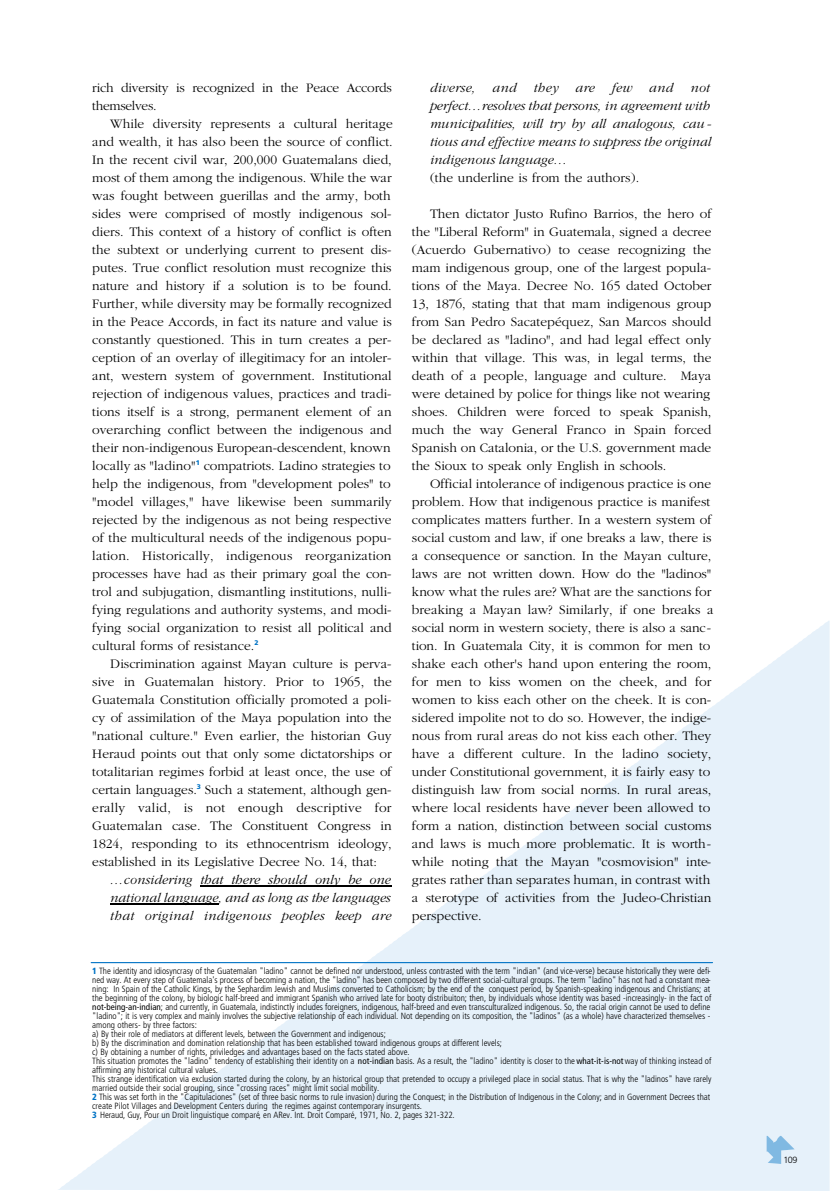
<style>
.page{position:relative;width:830px;height:1191px;background:#fff}
.page>*{position:absolute;margin:0;border:0;box-sizing:border-box;transform-origin:0 0}
.t1{font:300 13.5px/18px "Garamond";color:#000}
.t2{font:italic 300 13.5px/18px "Garamond";letter-spacing:.005em;color:#000;text-align:justify}
.t3{font:300 condensed 9px/9px "Frutiger";color:#000}
.t4{font:300 9px "Frutiger";color:#000}
.s1{font-weight:900;color:#0073c5}
.s2{font-weight:400}
</style>
<div class="page">
<svg style="left:58px;top:621px;width:771px;height:570px;fill:#e6f1fa"></svg>
<hr style="left:200px;top:885px;width:192px;height:1px;background:#000">
<hr style="left:110px;top:903px;width:108px;height:1px;background:#000">
<svg style="left:766px;top:1136px;width:28px;height:28px"></svg>
<hr style="left:91px;top:962px;width:621px;height:1px;background:#0073c5">
<p class="t1" style="left:92px;top:79px;width:301px">rich diversity is recognized in the Peace Accords themselves.</p>
<p class="t1" style="left:92px;top:115px;width:302px;text-indent:18px">While diversity represents a cultural heritage and wealth, it has also been the source of conflict.<br>In the recent civil war, 200,000 Guatemalans died, most of them among the indigenous. While the war was fought between guerillas and the army, both sides were comprised of mostly indigenous sol&shy;diers. This context of a history of conflict is often the subtext or underlying current to present dis&shy;putes. True conflict resolution must recognize this nature and history if a solution is to be found.<br>Further, while diversity may be formally recognized in the Peace Accords, in fact its nature and value is constantly questioned. This in turn creates a per&shy;ception of an overlay of illegitimacy for an intoler&shy;ant, western system of government. Institutional rejection of indigenous values, practices and tradi&shy;tions itself is a strong, permanent element of an overarching conflict between the indigenous and their non-indigenous European-descendent, known locally as "ladino"<sup>1</sup> compatriots. Ladino strategies to help the indigenous, from "development poles" to "model villages," have likewise been summarily rejected by the indigenous as not being respective of the multicultural needs of the indigenous popu&shy;lation. Historically, indigenous reorganization processes have had as their primary goal the con&shy;trol and subjugation, dismantling institutions, nulli&shy;fying regulations and authority systems, and modi&shy;fying social organization to resist all political and cultural forms of resistance.<sup>2</sup></p>
<p class="t1" style="left:92px;top:655px;width:301px;text-align:justify;text-indent:18px">Discrimination against Mayan culture is perva&shy;sive in Guatemalan history. Prior to 1965, the Guatemala Constitution officially promoted a poli&shy;cy of assimilation of the Maya population into the "national culture." Even earlier, the historian Guy Heraud points out that only some dictatorships or totalitarian regimes forbid at least once, the use of certain languages.<sup>3</sup> Such a statement, although gen&shy;erally valid, is not enough descriptive for Guatemalan case. The Constituent Congress in 1824, responding to its ethnocentrism ideology, established in its Legislative Decree No. 14, that:</p>
<p class="t2" style="left:110px;top:871px;width:282px">…considering that there should only be one national language, and as long as the languages that original indigenous peoples keep are</p>
<p class="t2" style="left:430px;top:79px;width:47px">diverse,</p>
<p class="t2" style="left:492px;top:79px;width:26px">and</p>
<p class="t2" style="left:534px;top:79px;width:26px">they</p>
<p class="t2" style="left:575px;top:79px;width:21px">are</p>
<p class="t2" style="left:612px;top:79px;width:22px">few</p>
<p class="t2" style="left:649px;top:79px;width:26px">and</p>
<p class="t2" style="left:430px;top:79px;width:283px;text-indent:260px">not perfect…resolves that persons, in agreement with municipalities, will try by all analogous, cau - tious and effective means to suppress the original indigenous language…</p>
<p class="t1" style="left:430px;top:169px;width:211px">(the underline is from the authors).</p>
<p class="t1" style="left:412px;top:205px;width:301px;text-align:justify;text-indent:18px">Then dictator Justo Rufino Barrios, the hero of the "Liberal Reform" in Guatemala, signed a decree (Acuerdo Gubernativo) to cease recognizing the mam indigenous group, one of the largest popula&shy;tions of the Maya. Decree No. 165 dated October 13, 1876, stating that that mam indigenous group from San Pedro Sacatepéquez, San Marcos should be declared as "ladino", and had legal effect only within that village. This was, in legal terms, the death of a people, language and culture. Maya were detained by police for things like not wearing shoes. Children were forced to speak Spanish, much the way General Franco in Spain forced Spanish on Catalonia, or the U.S. government made the Sioux to speak only English in schools.</p>
<p class="t1" style="left:412px;top:475px;width:303px;text-indent:18px">Official intolerance of indigenous practice is one problem. How that indigenous practice is manifest complicates matters further. In a western system of social custom and law, if one breaks a law, there is a consequence or sanction. In the Mayan culture, laws are not written down. How do the "ladinos" know what the rules are? What are the sanctions for breaking a Mayan law? Similarly, if one breaks a social norm in western society, there is also a sanc&shy;tion. In Guatemala City, it is common for men to shake each other's hand upon entering the room, for men to kiss women on the cheek, and for women to kiss each other on the cheek. It is con&shy;sidered impolite not to do so. However, the indige&shy;nous from rural areas do not kiss each other. They have a different culture. In the ladino society, under Constitutional government, it is fairly easy to distinguish law from social norms. In rural areas, where local residents have never been allowed to form a nation, distinction between social customs and laws is much more problematic. It is worth&shy;while noting that the Mayan "cosmovision" inte&shy;grates rather than separates human, in contrast with a sterotype of activities from the Judeo-Christian perspective.</p>
<p class="t3" style="left:92px;top:966px;width:620px"><span class="s1">1</span> The identity and idiosyncrasy of the Guatemalan "ladino" cannot be defined nor understood, unless contrasted with the term "indian" (and vice-verse) because historically they were defi&shy;ned way. At every step of Guatemala's process of becoming a nation, the "ladino" has been composed by two different social-cultural groups. The term "ladino" has not had a constant mea&shy;ning: In Spain of the Catholic Kings, by the Sephardim Jewish and Muslims converted to Catholicism; by the end of the conquest period, by Spanish-speaking indigenous and Christians; at the beginning of the colony, by biologic half-breed and immigrant Spanish who arrived late for booty distribuiton; then, by individuals whose identity was based -increasingly- in the fact of <span class="s2">not-being-an-indian</span>; and currently, in Guatemala, indistinctly includes foreigners, indigenous, half-breed and even transculturalized indigenous. So, the racial origin cannot be used to define "ladino"; it is very complex and mainly involves the subjective relationship of each individual. Not depending on its composition, the "ladinos" (as a whole) have characterized themselves - among others- by three factors:<br>a) By their role of mediators at different levels, between the Government and indigenous;<br>b) By the discrimination and domination relationship that has been established toward indigenous groups at different levels;<br>c) By obtaining a number of rights, priviledges and advantages based on the facts stated above.<br>This situation promotes the "ladino" tendency of establishing their identity on a <span class="s2">not-indian</span> basis. As a result, the "ladino" identity is closer to the <span class="s2">what-it-is-not</span>way of thinking instead of affirming any historical cultural values.<br>This strange identification via exclusion started during the colony, by an historical group that pretended to occupy a privileged place in social status. That is why the "ladinos" have rarely married outside their social grouping, since "crossing races" might limit social mobility.<br><span class="s1">2</span> This was set forth in the "Capitulaciones" (set of three basic norms to rule invasion) during the Conquest; in the Distribution of Indigenous in the Colony; and in Government Decrees that create Pilot Villages and Development Centers during the regimes against contemporary insurgents.<br><span class="s1">3</span> Heraud, Guy, Pour un Droit linguistique comparé, en ARev. Int. Droit Comparé, 1971, No. 2, pages 321-322.</p>
<p class="t4" style="left:783px;top:1155px;width:16px">109</p>
</div>
